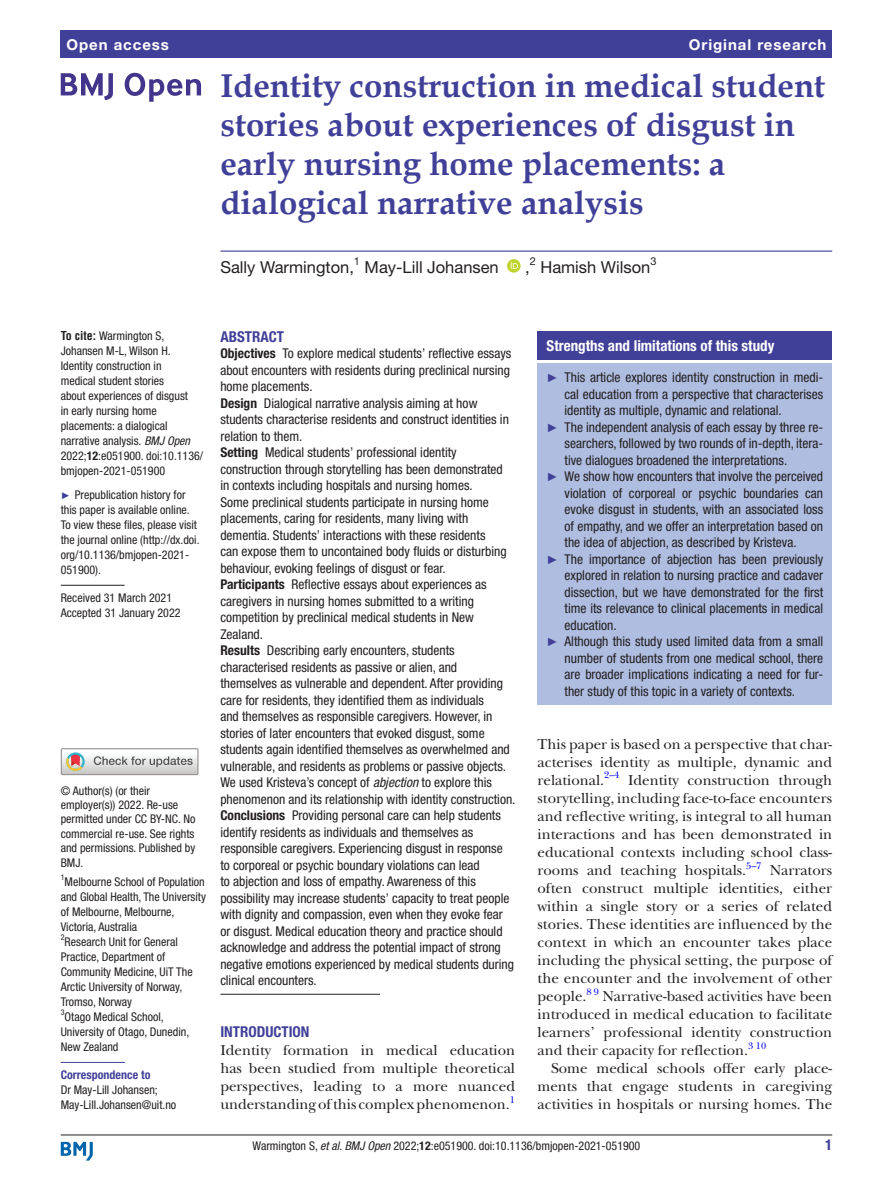
<style>
.page{position:relative;width:893px;height:1191px;background:#fff}
.page>*{position:absolute;margin:0;border:0;box-sizing:border-box;transform-origin:0 0}
.t1{font:700 33px/39px "Book Antiqua";color:#414099}
.t2{font:16.5px "Helvetica Neue LT Std";color:#231f20}
.t3{font:15px/18px "New Baskerville";color:#231f20;text-align:justify}
.t4{font:700 condensed 15px "Helvetica Neue LT Std";color:#fff}
.t5{font:700 15px "Helvetica Neue LT Std";letter-spacing:.065em;color:#fff}
.t6{font:700 condensed 15px "Helvetica Neue LT Std";color:#414099}
.t7{font:condensed 13.5px/16.5px "Helvetica Neue LT Std";color:#231f20}
.t8{font:condensed 12px/15px "Helvetica Neue LT Std";color:#231f20}
.t9{font:700 condensed 12px "Helvetica Neue LT Std";color:#414099}
.t10{font:10.95px "Helvetica Neue LT Std";color:#231f20}
.t11{font:9.9px "New Baskerville";color:#00f}
.t12{font:condensed 7.95px "Helvetica Neue LT Std";color:#231f20}
.s1{font-family:"Helvetica LT Std";font-weight:700}
.s2{font-style:italic}
.s3{font-weight:700}
.s4{font-family:"Arial";font-stretch:normal;font-size:9.75px;color:#414099}
.s5{font-family:"Arial";font-stretch:normal;font-size:12px;color:#414099}
</style>
<div class="page">
<hr style="left:61px;top:1134px;width:771px;height:1px;background:#231f20">
<svg style="left:61px;top:1141px;width:32px;height:19px"></svg>
<div style="left:61px;top:31px;width:771px;height:27px;background:#414099"></div>
<hr style="left:220px;top:250px;width:612px;height:2px;background:#414099">
<svg style="left:507px;top:259px;width:14px;height:14px"></svg>
<hr style="left:61px;top:585px;width:64px;height:1px;background:#231f20">
<hr style="left:61px;top:1062px;width:64px;height:1px;background:#414099">
<svg style="left:61px;top:73px;width:52px;height:27px"></svg>
<svg style="left:125px;top:73px;width:76px;height:29px"></svg>
<div style="left:61px;top:748px;width:138px;height:27px;border:1px solid #969090"></div>
<svg style="left:61px;top:748px;width:137px;height:26px"></svg>
<hr style="left:220px;top:994px;width:160px;height:1px;background:#231f20">
<div style="left:538px;top:331px;width:294px;height:29px;background:#414099"></div>
<div style="left:538px;top:364px;width:294px;height:341px;background:#afbde1"></div>
<p class="t5" style="left:66px;top:35px;width:104px">Open access</p>
<p class="t5" style="left:689px;top:35px;width:139px">Original research</p>
<h1 class="t1" style="left:220px;top:66px;width:606px">Identity construction in medical student stories about experiences of disgust in early nursing home placements: a dialogical narrative analysis</h1>
<p class="t2" style="left:220px;top:257px;width:135px">Sally Warmington,</p>
<p class="t10" style="left:354px;top:255px;width:8px">1</p>
<p class="t2" style="left:365px;top:257px;width:136px">May-Lill Johansen</p>
<p class="t2" style="left:525px;top:257px;width:6px">,</p>
<p class="t10" style="left:530px;top:255px;width:8px">2</p>
<p class="t2" style="left:540px;top:257px;width:112px">Hamish Wilson</p>
<p class="t10" style="left:650px;top:255px;width:8px">3</p>
<p class="t8" style="left:61px;top:328px;width:144px"><span class="s1">To cite:</span> Warmington S,<br>Johansen M-L, Wilson H.<br>Identity construction in<br>medical student stories<br>about experiences of disgust<br>in early nursing home placements: a dialogical narrative analysis. <span class="s2">BMJ Open<br></span>2022;<span class="s3">12</span>:e051900. doi:10.1136/ bmjopen-2021-051900</p>
<p class="t8" style="left:61px;top:487px;width:140px"><span class="s4">►</span> Prepublication history for this paper is available online.<br>To view these files, please visit the journal online (http://dx.doi. org/10.1136/bmjopen-2021-<br>051900).</p>
<p class="t8" style="left:61px;top:590px;width:121px">Received 31 March 2021<br>Accepted 31 January 2022</p>
<p class="t8" style="left:61px;top:783px;width:136px;line-height:14.4px">© Author(s) (or their employer(s)) 2022. Re-use permitted under CC BY-NC. No commercial re-use. See rights and permissions. Published by<br>BMJ.</p>
<p class="t12" style="left:61px;top:873px;width:5px">1</p>
<p class="t8" style="left:61px;top:874px;width:147px;text-indent:4px">Melbourne School of Population and Global Health, The University of Melbourne, Melbourne,<br>Victoria, Australia</p>
<p class="t12" style="left:61px;top:933px;width:5px">2</p>
<p class="t8" style="left:61px;top:934px;width:133px;text-indent:4px">Research Unit for General<br>Practice, Department of<br>Community Medicine, UiT The<br>Arctic University of Norway,<br>Tromso, Norway<br><sup>3</sup>Otago Medical School,<br>University of Otago, Dunedin,<br>New Zealand</p>
<p class="t9" style="left:61px;top:1067px;width:91px">Correspondence to</p>
<p class="t8" style="left:61px;top:1082px;width:117px">Dr May-Lill Johansen;<br>May-Lill.Johansen@uit.no</p>
<p class="t6" style="left:220px;top:327px;width:65px">ABSTRACT</p>
<p class="t7" style="left:220px;top:345px;width:297px"><span class="s3">Objectives</span> To explore medical students’ reflective essays about encounters with residents during preclinical nursing home placements.<br><span class="s3">Design</span> Dialogical narrative analysis aiming at how students characterise residents and construct identities in relation to them.<br><span class="s3">Setting</span> Medical students’ professional identity construction through storytelling has been demonstrated<br>in contexts including hospitals and nursing homes.<br>Some preclinical students participate in nursing home placements, caring for residents, many living with dementia. Students’ interactions with these residents<br>can expose them to uncontained body fluids or disturbing behaviour, evoking feelings of disgust or fear.<br><span class="s3">Participants</span> Reflective essays about experiences as caregivers in nursing homes submitted to a writing competition by preclinical medical students in New Zealand.<br><span class="s3">Results</span> Describing early encounters, students characterised residents as passive or alien, and themselves as vulnerable and dependent. After providing care for residents, they identified them as individuals<br>and themselves as responsible caregivers. However, in stories of later encounters that evoked disgust, some students again identified themselves as overwhelmed and vulnerable, and residents as problems or passive objects.<br>We used Kristeva’s concept of <span class="s2">abjection</span> to explore this phenomenon and its relationship with identity construction.<br><span class="s3">Conclusions</span> Providing personal care can help students identify residents as individuals and themselves as responsible caregivers. Experiencing disgust in response to corporeal or psychic boundary violations can lead<br>to abjection and loss of empathy. Awareness of this possibility may increase students’ capacity to treat people with dignity and compassion, even when they evoke fear or disgust. Medical education theory and practice should acknowledge and address the potential impact of strong negative emotions experienced by medical students during clinical encounters.</p>
<p class="t6" style="left:220px;top:1023px;width:91px">INTRODUCTION</p>
<p class="t3" style="left:220px;top:1041px;width:296px">Identity formation in medical education has been studied from multiple theoretical perspectives, leading to a more nuanced understanding of this complex phenomenon.<sup>1</sup></p>
<p class="t4" style="left:547px;top:336px;width:229px">Strengths and limitations of this study</p>
<p class="t7" style="left:547px;top:369px;width:278px"><span class="s5">►</span> This article explores identity construction in medi-</p>
<p class="t7" style="left:565px;top:386px;width:260px">cal education from a perspective that characterises</p>
<p class="t7" style="left:565px;top:402px;width:219px">identity as multiple, dynamic and relational.</p>
<p class="t7" style="left:547px;top:419px;width:278px"><span class="s5">►</span> The independent analysis of each essay by three re-</p>
<p class="t7" style="left:565px;top:435px;width:260px">searchers, followed by two rounds of in-depth, itera-</p>
<p class="t7" style="left:565px;top:452px;width:224px">tive dialogues broadened the interpretations.</p>
<p class="t7" style="left:547px;top:468px;width:278px"><span class="s5">►</span> We show how encounters that involve the perceived</p>
<p class="t7" style="left:565px;top:485px;width:260px">violation of corporeal or psychic boundaries can</p>
<p class="t7" style="left:565px;top:501px;width:260px">evoke disgust in students, with an associated loss</p>
<p class="t7" style="left:565px;top:518px;width:260px">of empathy, and we offer an interpretation based on</p>
<p class="t7" style="left:565px;top:534px;width:234px">the idea of abjection, as described by Kristeva.</p>
<p class="t7" style="left:547px;top:551px;width:278px"><span class="s5">►</span> The importance of abjection has been previously</p>
<p class="t7" style="left:565px;top:567px;width:260px">explored in relation to nursing practice and cadaver</p>
<p class="t7" style="left:565px;top:584px;width:260px">dissection, but we have demonstrated for the first</p>
<p class="t7" style="left:565px;top:600px;width:260px">time its relevance to clinical placements in medical</p>
<p class="t7" style="left:565px;top:617px;width:54px">education.</p>
<p class="t7" style="left:547px;top:633px;width:278px"><span class="s5">►</span> Although this study used limited data from a small</p>
<p class="t7" style="left:565px;top:650px;width:260px">number of students from one medical school, there</p>
<p class="t7" style="left:565px;top:666px;width:260px">are broader implications indicating a need for fur-</p>
<p class="t7" style="left:565px;top:683px;width:232px">ther study of this topic in a variety of contexts.</p>
<p class="t3" style="left:538px;top:735px;width:296px">This paper is based on a perspective that char&shy;acterises identity as multiple, dynamic and relational.<sup>2–4</sup></p>
<p class="t3" style="left:538px;top:771px;width:296px;text-indent:91px">Identity construction through storytelling, including face-to-face encounters and reflective writing, is integral to all human interactions and has been demonstrated in educational contexts including school class&shy;rooms and teaching hospitals.</p>
<p class="t11" style="left:746px;top:859px;width:17px">5–7</p>
<p class="t3" style="left:538px;top:861px;width:296px;text-indent:232px">Narrators often construct multiple identities, either within a single story or a series of related stories. These identities are influenced by the context in which an encounter takes place including the physical setting, the purpose of the encounter and the involvement of other people.</p>
<p class="t11" style="left:586px;top:985px;width:14px">8 9</p>
<p class="t3" style="left:538px;top:987px;width:296px;text-indent:65px">Narrative-based activities have been introduced in medical education to facilitate learners’ professional identity construction and their capacity for reflection.</p>
<p class="t11" style="left:748px;top:1039px;width:20px">3 10</p>
<p class="t3" style="left:538px;top:1059px;width:296px;text-indent:14px">Some medical schools offer early place&shy;ments that engage students in caregiving activities in hospitals or nursing homes. The</p>
<p class="t8" style="left:253px;top:1137px;width:389px">Warmington S, <span class="s2">et al</span>. <span class="s2">BMJ Open</span> 2022;<span class="s3">12</span>:e051900. doi:10.1136/bmjopen-2021-051900</p>
<p class="t6" style="left:825px;top:1135px;width:9px">1</p>
</div>
